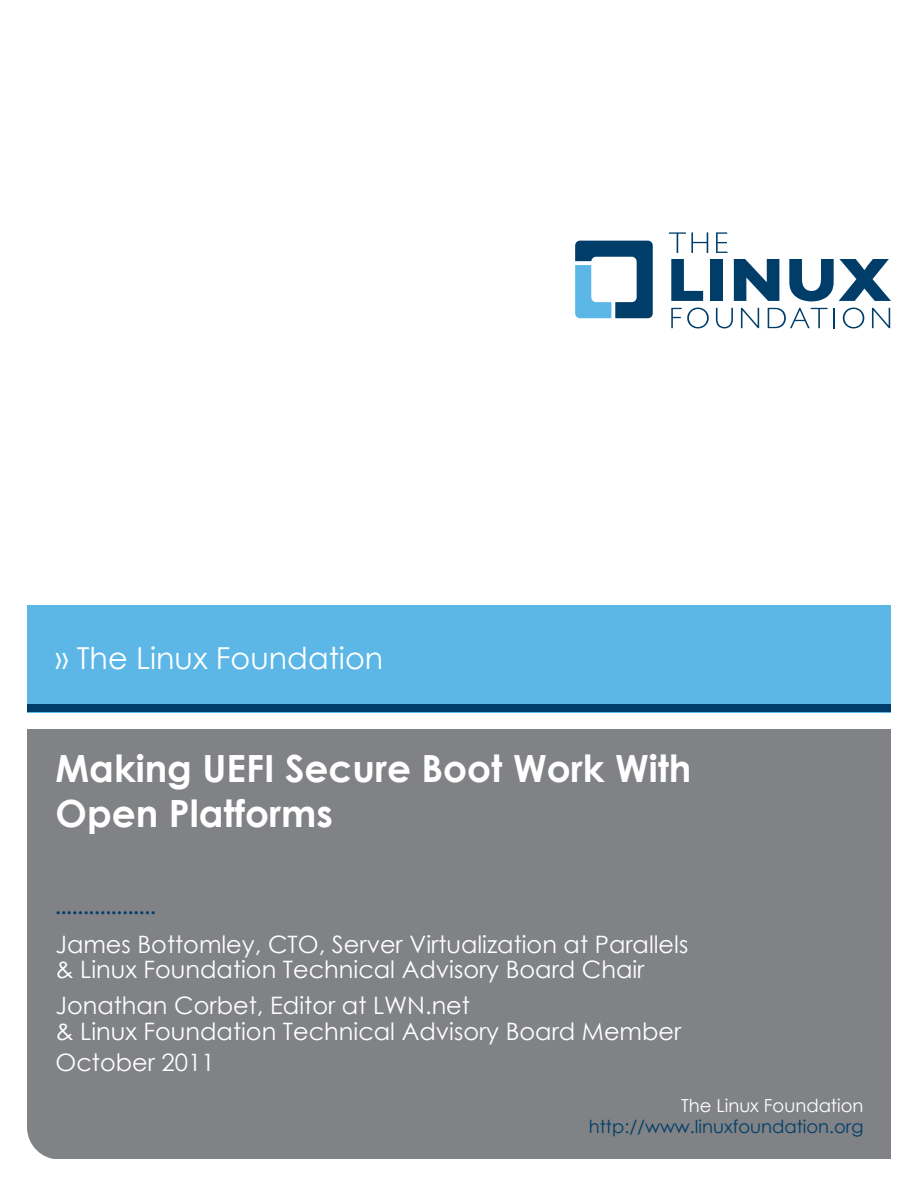
<style>
.page{position:relative;width:918px;height:1188px;background:#fff}
.page>*{position:absolute;margin:0;border:0;box-sizing:border-box;transform-origin:0 0}
.t1{font:700 37.5px/45px "Century Gothic";color:#fff}
.t2{font:30.3px "Century Gothic";color:#fff}
.t3{font:24px/25.5px "Century Gothic";color:#fff}
.t4{font:700 19.95px "Century Gothic";color:#003e69}
.t5{font:18px "Century Gothic";color:#003e69}
.t6{font:18px "Century Gothic";color:#fff}
</style>
<div class="page">
<div style="left:27px;top:728px;width:864px;height:432px;background:#808285;border-radius:32px"></div>
<svg style="left:575px;top:241px;width:78px;height:77px"></svg>
<svg style="left:671px;top:259px;width:32px;height:42px"></svg>
<div style="left:711px;top:259px;width:12px;height:42px;background:#003e69"></div>
<svg style="left:734px;top:259px;width:45px;height:42px"></svg>
<svg style="left:789px;top:259px;width:102px;height:42px"></svg>
<svg style="left:671px;top:308px;width:38px;height:20px"></svg>
<svg style="left:716px;top:308px;width:17px;height:20px"></svg>
<svg style="left:741px;top:308px;width:18px;height:20px"></svg>
<svg style="left:768px;top:308px;width:60px;height:20px"></svg>
<svg style="left:834px;top:308px;width:1px;height:20px"></svg>
<svg style="left:843px;top:308px;width:21px;height:20px"></svg>
<svg style="left:872px;top:308px;width:18px;height:20px"></svg>
<svg style="left:669px;top:232px;width:39px;height:21px"></svg>
<svg style="left:716px;top:232px;width:11px;height:21px"></svg>
<div style="left:27px;top:605px;width:864px;height:108px;background:#5cb7e7"></div>
<div style="left:824px;top:728px;width:67px;height:432px;background:#808285"></div>
<div style="left:27px;top:728px;width:864px;height:108px;background:#808285"></div>
<div style="left:27px;top:704px;width:864px;height:8px;background:#003e69"></div>
<p class="t2" style="left:56px;top:640px;width:329px">» The Linux Foundation</p>
<h1 class="t1" style="left:56px;top:745px;width:637px">Making UEFI Secure Boot Work With<br>Open Platforms</h1>
<p class="t4" style="left:56px;top:894px;width:102px">..................</p>
<p class="t3" style="left:56px;top:931px;width:634px">James Bottomley, CTO, Server Virtualization at Parallels &amp; Linux Foundation Technical Advisory Board Chair</p>
<p class="t3" style="left:56px;top:993px;width:627px">Jonathan Corbet, Editor at LWN.net<br>&amp; Linux Foundation Technical Advisory Board Member</p>
<p class="t3" style="left:56px;top:1050px;width:161px">October 2011</p>
<p class="t6" style="left:681px;top:1094px;width:184px">The Linux Foundation</p>
<p class="t5" style="left:589px;top:1116px;width:276px">http://www.linuxfoundation.org</p>
</div>
